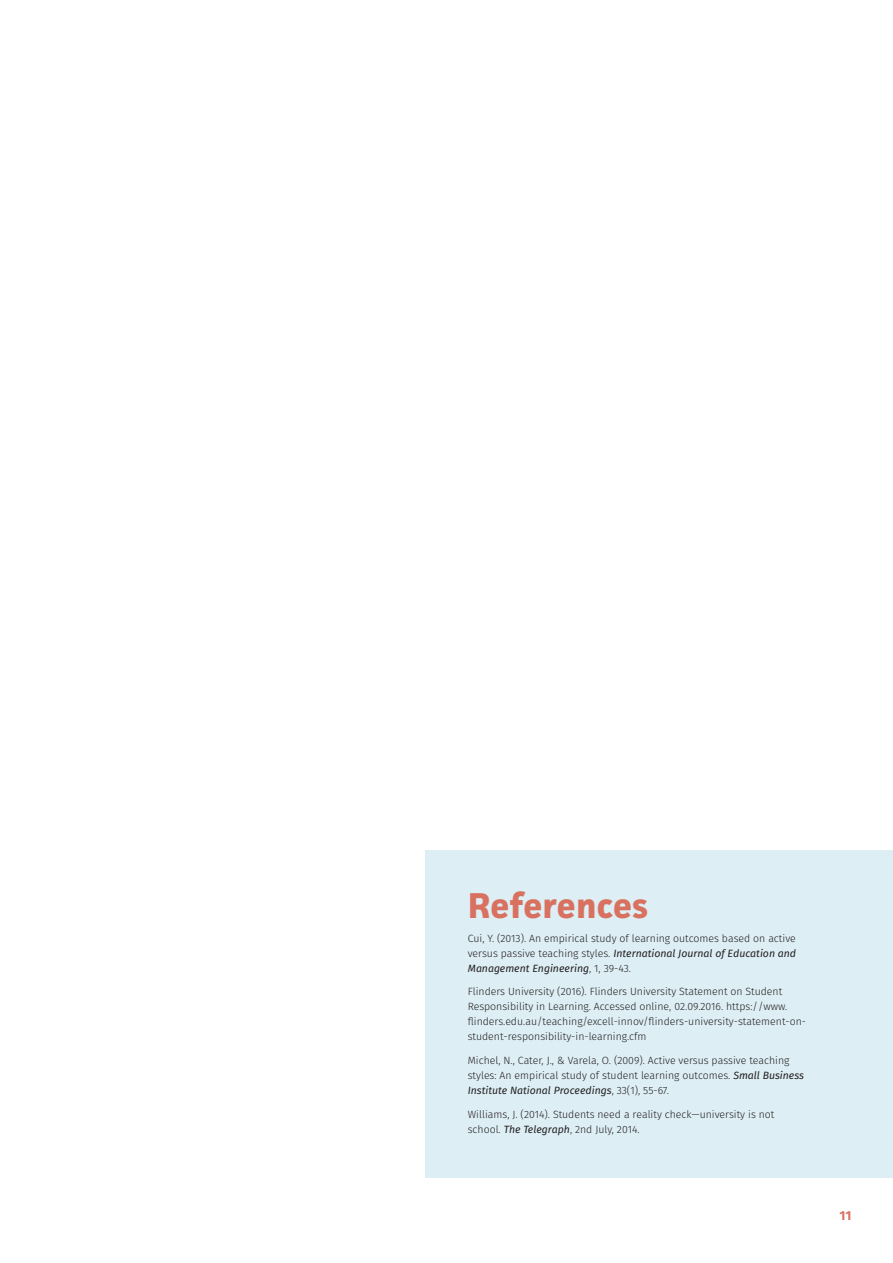
<style>
.page{position:relative;width:893px;height:1263px;background:#fff}
.page>*{position:absolute;margin:0;border:0;box-sizing:border-box;transform-origin:0 0}
.t1{font:700 36px "Facit";letter-spacing:-.01em;color:#d97160}
.t2{font:700 12.9px "Fira Sans";color:#d97160}
.t3{font:300 10.5px/15px "Fira Sans";color:#231f20}
.s1{font-weight:400;font-style:italic}
</style>
<div class="page">
<div style="left:425px;top:850px;width:468px;height:328px;background:#ddeef5"></div>
<h1 class="t1" style="left:468px;top:883px;width:182px">References</h1>
<p class="t3" style="left:468px;top:931px;width:330px;text-align:justify">Cui, Y. (2013). An empirical study of learning outcomes based on active versus passive teaching styles. <span class="s1">International Journal of Education and Management Engineering</span>, 1, 39-43.</p>
<p class="t3" style="left:468px;top:985px;width:340px">Flinders University (2016). Flinders University Statement on Student Responsibility in Learning. Accessed online, 02.09.2016. https://www. flinders.edu.au/teaching/excell-innov/flinders-university-statement-on&shy;student-responsibility-in-learning.cfm</p>
<p class="t3" style="left:468px;top:1053px;width:338px">Michel, N., Cater, J., &amp; Varela, O. (2009). Active versus passive teaching styles: An empirical study of student learning outcomes. <span class="s1">Small Business<br>Institute National Proceedings</span>, 33(1), 55-67.</p>
<p class="t3" style="left:468px;top:1107px;width:308px">Williams, J. (2014). Students need a reality check—university is not school. <span class="s1">The Telegraph</span>, 2nd July, 2014.</p>
<p class="t2" style="left:839px;top:1206px;width:14px">11</p>
</div>
